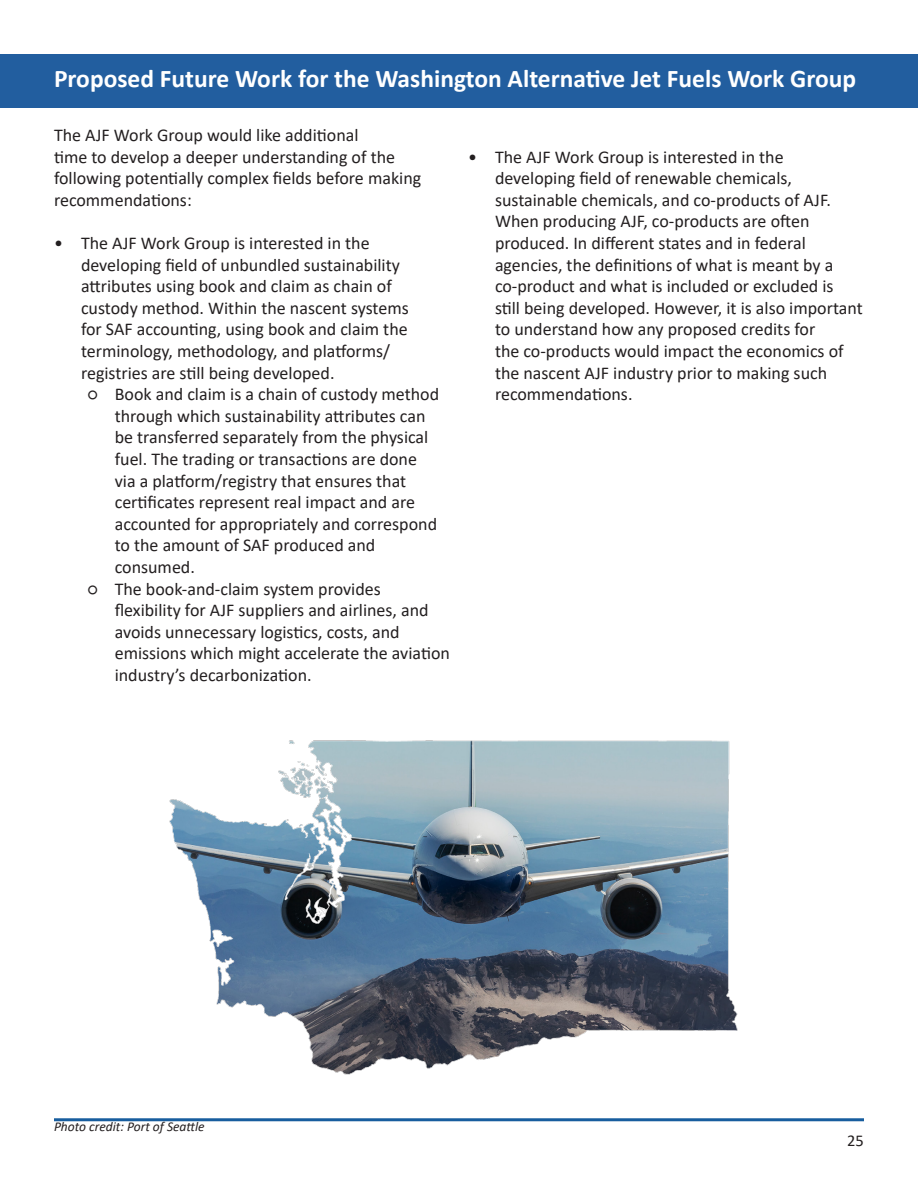
<style>
.page{position:relative;width:918px;height:1188px;background:#fff}
.page>*{position:absolute;margin:0;border:0;box-sizing:border-box;transform-origin:0 0}
.t1{font:700 25.5px "Calibri";color:#fff}
.t2{font:18px/21.6px "Calibri";color:#231f20}
.t3{font:16.5px "Calibri";color:#231f20}
.t4{font:italic 13.5px "Calibri";color:#231f20}
</style>
<div class="page">
<hr style="left:54px;top:1118px;width:810px;height:3px;background:#175d9e">
<div style="left:0;top:54px;width:918px;height:54px;background:#225e9f"></div>
<img style="left:169px;top:740px;width:569px;height:335px">
<p class="t1" style="left:54px;top:61px;width:804px">Proposed Future Work for the Washington Alternative Jet Fuels Work Group</p>
<p class="t2" style="left:54px;top:124px;width:369px">The AJF Work Group would like additional<br>time to develop a deeper understanding of the following potentially complex fields before making recommendations:</p>
<p class="t2" style="left:81px;top:232px;width:329px;text-indent:-27px">• The AJF Work Group is interested in the developing field of unbundled sustainability attributes using book and claim as chain of custody method. Within the nascent systems for SAF accounting, using book and claim the terminology, methodology, and platforms/ registries are still being developed.</p>
<p class="t2" style="left:115px;top:383px;width:326px;text-indent:-27px">○ Book and claim is a chain of custody method through which sustainability attributes can be transferred separately from the physical fuel. The trading or transactions are done via a platform/registry that ensures that certificates represent real impact and are accounted for appropriately and correspond to the amount of SAF produced and consumed.</p>
<p class="t2" style="left:115px;top:577px;width:337px;text-indent:-27px">○ The book-and-claim system provides flexibility for AJF suppliers and airlines, and avoids unnecessary logistics, costs, and emissions which might accelerate the aviation industry’s decarbonization.</p>
<p class="t2" style="left:495px;top:145px;width:369px;text-indent:-27px">• The AJF Work Group is interested in the developing field of renewable chemicals, sustainable chemicals, and co-products of AJF.<br>When producing AJF, co-products are often produced. In different states and in federal agencies, the definitions of what is meant by a co-product and what is included or excluded is still being developed. However, it is also important to understand how any proposed credits for<br>the co-products would impact the economics of the nascent AJF industry prior to making such recommendations.</p>
<p class="t4" style="left:54px;top:1118px;width:152px">Photo credit: Port of Seattle</p>
<p class="t3" style="left:847px;top:1129px;width:18px">25</p>
</div>
